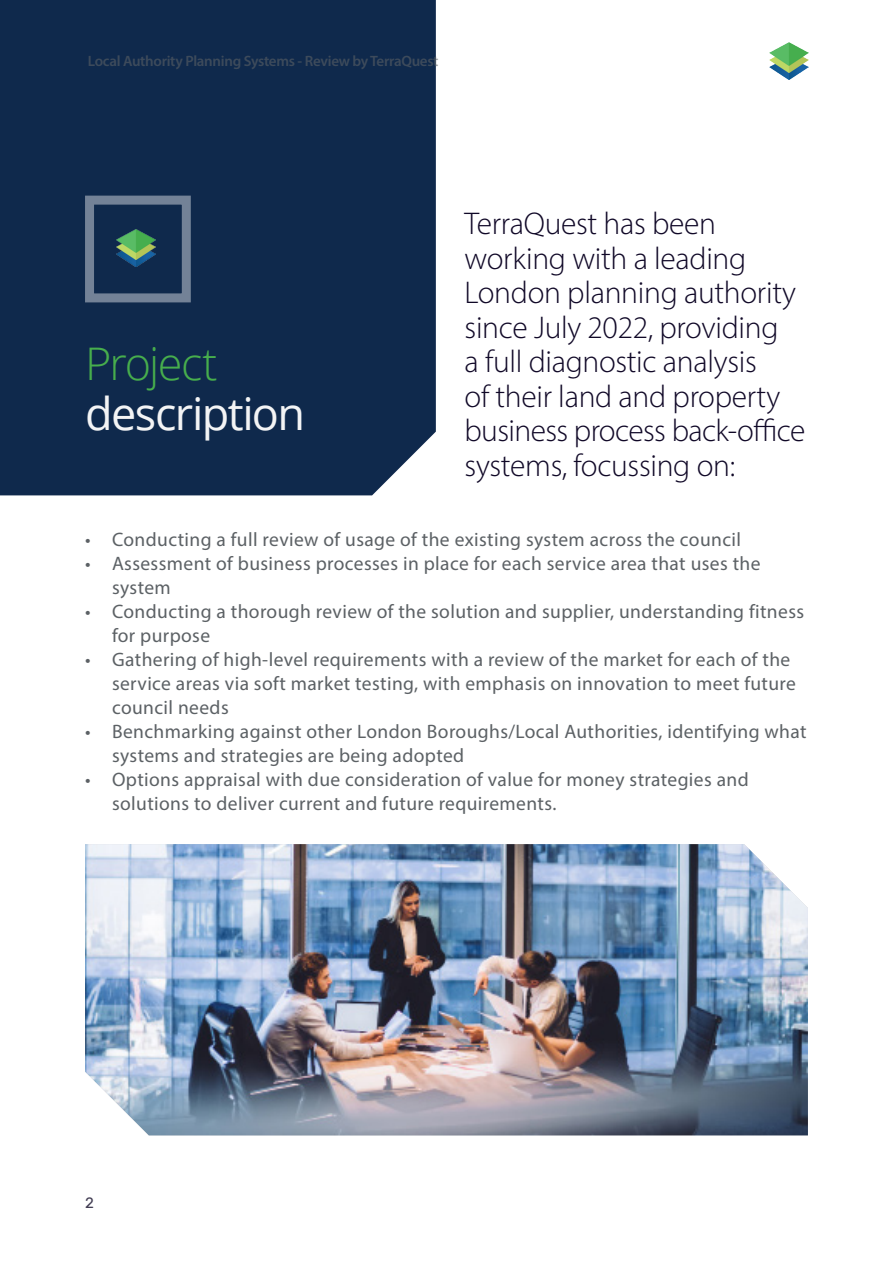
<style>
.page{position:relative;width:893px;height:1263px;background:#fff}
.page>*{position:absolute;margin:0;border:0;box-sizing:border-box;transform-origin:0 0}
._6_pt_Small_Text{font:45px "Open Sans";letter-spacing:-.035em;color:#f3f4f5}
._6_pt_Small_Text-2{font:300 45px "Open Sans";letter-spacing:-.04em;color:#47ae4d}
.t1{font:300 31.5px/34.5px "Myriad Pro";letter-spacing:-.01em;color:#100827}
.t2{font:19.5px/24px "Myriad Pro";letter-spacing:.02em;color:#5c6165}
.t3{font:600 15px "Myriad Pro";letter-spacing:-.02em;color:#5c6165}
.t4{font:15px "Rubik";color:#423d53}
</style>
<div class="page">
<img style="left:770px;top:43px;width:39px;height:36px">
<div style="left:0;top:0;width:436px;height:495px;background:#0f294c"></div>
<img style="left:116px;top:230px;width:39px;height:37px">
<img style="left:85px;top:844px;width:723px;height:291px">
<p class="t3" style="left:88px;top:52px;width:352px">Local Authority Planning Systems - Review by TerraQuest</p>
<p class="_6_pt_Small_Text-2" style="left:85px;top:333px;width:134px">Project</p>
<p class="_6_pt_Small_Text" style="left:85px;top:383px;width:222px">description</p>
<p class="t1" style="left:465px;top:206px;width:342px">TerraQuest has been working with a leading<br>London planning authority since July 2022, providing<br>a full diagnostic analysis<br>of their land and property business process back-office systems, focussing on:</p>
<p class="t2" style="left:85px;top:527px;width:657px">• Conducting a full review of usage of the existing system across the council</p>
<p class="t2" style="left:112px;top:551px;width:650px;text-indent:-27px">• Assessment of business processes in place for each service area that uses the system</p>
<p class="t2" style="left:112px;top:599px;width:694px;text-indent:-27px">• Conducting a thorough review of the solution and supplier, understanding fitness for purpose</p>
<p class="t2" style="left:112px;top:647px;width:685px;text-indent:-27px">• Gathering of high-level requirements with a review of the market for each of the service areas via soft market testing, with emphasis on innovation to meet future council needs</p>
<p class="t2" style="left:112px;top:719px;width:696px;text-indent:-27px">• Benchmarking against other London Boroughs/Local Authorities, identifying what systems and strategies are being adopted</p>
<p class="t2" style="left:112px;top:767px;width:638px;text-indent:-27px">• Options appraisal with due consideration of value for money strategies and solutions to deliver current and future requirements.</p>
<p class="t4" style="left:85px;top:1194px;width:10px">2</p>
</div>
